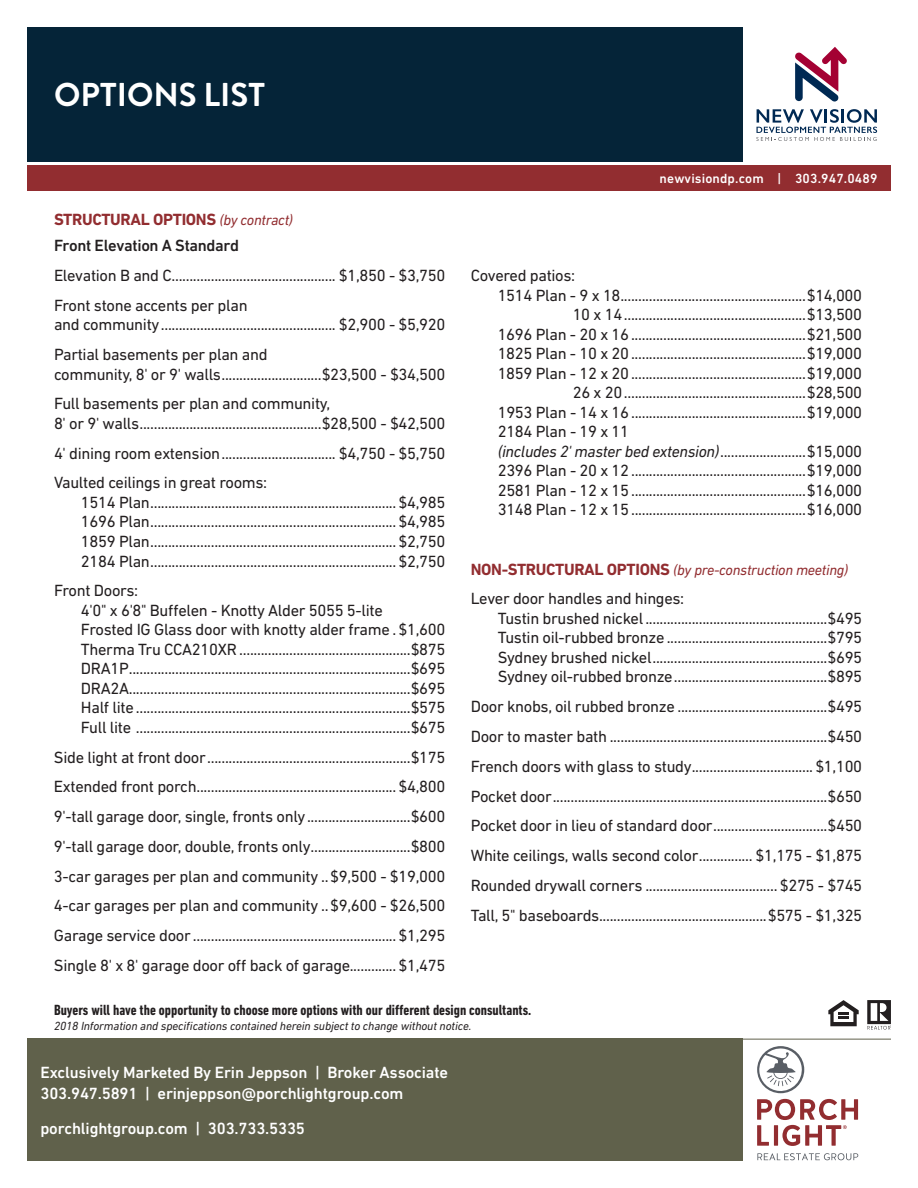
<style>
.page{position:relative;width:918px;height:1188px;background:#fff}
.page>*{position:absolute;margin:0;border:0;box-sizing:border-box;transform-origin:0 0}
.t1{font:700 33px "Brandon Grotesque";color:#fff}
.t2{font:16.5px/29.7px "DIN Next LT Pro";letter-spacing:-.02em;color:#231f20}
.t3{font:500 16.5px/21px "DIN Next LT Pro";letter-spacing:-.01em;color:#fff}
.t4{font:500 16.5px/26.2px "DIN Next LT Pro";letter-spacing:-.02em;color:#231f20}
.t5{font:700 condensed 15px "DIN Next LT Pro";color:#231f20}
.t6{font:italic 15px "DIN Next LT Pro";letter-spacing:-.02em;color:#922d30}
.t7{font:500 13.5px "DIN Next LT Pro";letter-spacing:.01em;color:#fff}
.t8{font:italic 12px "DIN Next LT Pro";letter-spacing:-.01em;color:#231f20}
.s1{font-weight:700;color:#922d30}
.s2{font-weight:400;font-style:italic;font-size:15px;color:#922d30}
.s3{font-style:italic}
.s4{font-weight:700;font-style:normal;font-size:16.5px}
</style>
<div class="page">
<div style="left:27px;top:1039px;width:716px;height:122px;background:#60614b"></div>
<svg style="left:867px;top:1000px;width:24px;height:30px"></svg>
<svg style="left:828px;top:1000px;width:31px;height:26px"></svg>
<hr style="left:27px;top:1039px;width:864px;height:1px;background:#60614b">
<div style="left:27px;top:27px;width:716px;height:134px;background:#052438"></div>
<div style="left:27px;top:165px;width:864px;height:26px;background:#922d30"></div>
<svg style="left:795px;top:47px;width:52px;height:55px"></svg>
<svg style="left:756px;top:109px;width:121px;height:32px"></svg>
<svg style="left:757px;top:1046px;width:47px;height:47px"></svg>
<svg style="left:757px;top:1153px;width:101px;height:7px"></svg>
<svg style="left:757px;top:1099px;width:101px;height:47px"></svg>
<h1 class="t1" style="left:54px;top:71px;width:212px">OPTIONS LIST</h1>
<p class="t4" style="left:54px;top:206px;width:241px"><span class="s1">STRUCTURAL OPTIONS</span> <span class="s2">(by contract)<br></span>Front Elevation A Standard</p>
<p class="t2" style="left:54px;top:260px;width:393px">Elevation B and C.............................................. $1,850 - $3,750<br>Front stone accents per plan</p>
<p class="t2" style="left:54px;top:310px;width:393px">and community................................................. $2,900 - $5,920<br>Partial basements per plan and</p>
<p class="t2" style="left:54px;top:359px;width:393px">community, 8' or 9' walls............................$23,500 - $34,500<br>Full basements per plan and community,</p>
<p class="t2" style="left:54px;top:408px;width:393px;text-align:justify">8' or 9' walls...................................................$28,500 - $42,500<br>4' dining room extension................................ $4,750 - $5,750<br>Vaulted ceilings in great rooms:</p>
<p class="t2" style="left:81px;top:492px;width:366px;line-height:19.5px;text-align:justify">1514 Plan.....................................................................$4,985<br>1696 Plan.....................................................................$4,985<br>1859 Plan.....................................................................$2,750<br>2184 Plan.....................................................................$2,750</p>
<p class="t2" style="left:81px;top:581px;width:366px;line-height:19.5px;text-indent:-27px">Front Doors:<br>4'0" x 6'8" Buffelen - Knotty Alder 5055 5-lite<br>Frosted IG Glass door with knotty alder frame .$1,600<br>Therma Tru CCA210XR ................................................$875<br>DRA1P...............................................................................$695<br>DRA2A...............................................................................$695<br>Half lite .............................................................................$575<br>Full lite .............................................................................$675</p>
<p class="t2" style="left:54px;top:742px;width:393px;text-align:justify">Side light at front door.........................................................$175<br>Extended front porch........................................................$4,800<br>9'-tall garage door, single, fronts only.............................$600<br>9'-tall garage door, double, fronts only............................$800<br>3-car garages per plan and community ..$9,500 - $19,000<br>4-car garages per plan and community ..$9,600 - $26,500<br>Garage service door .........................................................$1,295<br>Single 8' x 8' garage door off back of garage.............$1,475</p>
<p class="t7" style="left:660px;top:171px;width:219px">newvisiondp.com | 303.947.0489</p>
<p class="t2" style="left:471px;top:261px;width:106px">Covered patios:</p>
<p class="t2" style="left:498px;top:280px;width:366px">1514 Plan - 9 x 18....................................................$14,000</p>
<p class="t2" style="left:573px;top:300px;width:291px">10 x 14...................................................$13,500</p>
<p class="t2" style="left:498px;top:319px;width:366px">1696 Plan - 20 x 16.................................................$21,500</p>
<p class="t2" style="left:498px;top:339px;width:366px">1825 Plan - 10 x 20.................................................$19,000</p>
<p class="t2" style="left:498px;top:358px;width:366px">1859 Plan - 12 x 20.................................................$19,000</p>
<p class="t2" style="left:573px;top:378px;width:291px">26 x 20...................................................$28,500</p>
<p class="t2" style="left:498px;top:397px;width:366px">1953 Plan - 14 x 16.................................................$19,000</p>
<p class="t2" style="left:498px;top:417px;width:133px">2184 Plan - 19 x 11</p>
<p class="t2" style="left:498px;top:436px;width:366px"><span class="s3">(includes 2' master bed extension)</span>........................$15,000</p>
<p class="t2" style="left:498px;top:456px;width:366px">2396 Plan - 20 x 12.................................................$19,000</p>
<p class="t2" style="left:498px;top:475px;width:366px">2581 Plan - 12 x 15.................................................$16,000</p>
<p class="t2" style="left:498px;top:495px;width:366px">3148 Plan - 12 x 15.................................................$16,000</p>
<p class="t6" style="left:471px;top:561px;width:379px"><span class="s4">NON-STRUCTURAL OPTIONS</span> (by pre-construction meeting)</p>
<p class="t2" style="left:498px;top:589px;width:366px;line-height:19.5px;text-indent:-27px">Lever door handles and hinges:<br>Tustin brushed nickel...................................................$495<br>Tustin oil-rubbed bronze .............................................$795<br>Sydney brushed nickel.................................................$695<br>Sydney oil-rubbed bronze...........................................$895</p>
<p class="t2" style="left:471px;top:692px;width:393px;text-align:justify">Door knobs, oil rubbed bronze ..........................................$495<br>Door to master bath .............................................................$450<br>French doors with glass to study..................................$1,100<br>Pocket door.............................................................................$650<br>Pocket door in lieu of standard door................................$450<br>White ceilings, walls second color............... $1,175 - $1,875<br>Rounded drywall corners ..................................... $275 - $745<br>Tall, 5" baseboards...............................................$575 - $1,325</p>
<p class="t5" style="left:54px;top:1001px;width:479px">Buyers will have the opportunity to choose more options with our different design consultants.</p>
<p class="t8" style="left:54px;top:1019px;width:419px">2018 Information and specifications contained herein subject to change without notice.</p>
<p class="t3" style="left:40px;top:1062px;width:409px">Exclusively Marketed By Erin Jeppson | Broker Associate<br>303.947.5891 | erinjeppson@porchlightgroup.com</p>
<p class="t3" style="left:40px;top:1118px;width:266px">porchlightgroup.com | 303.733.5335</p>
</div>
